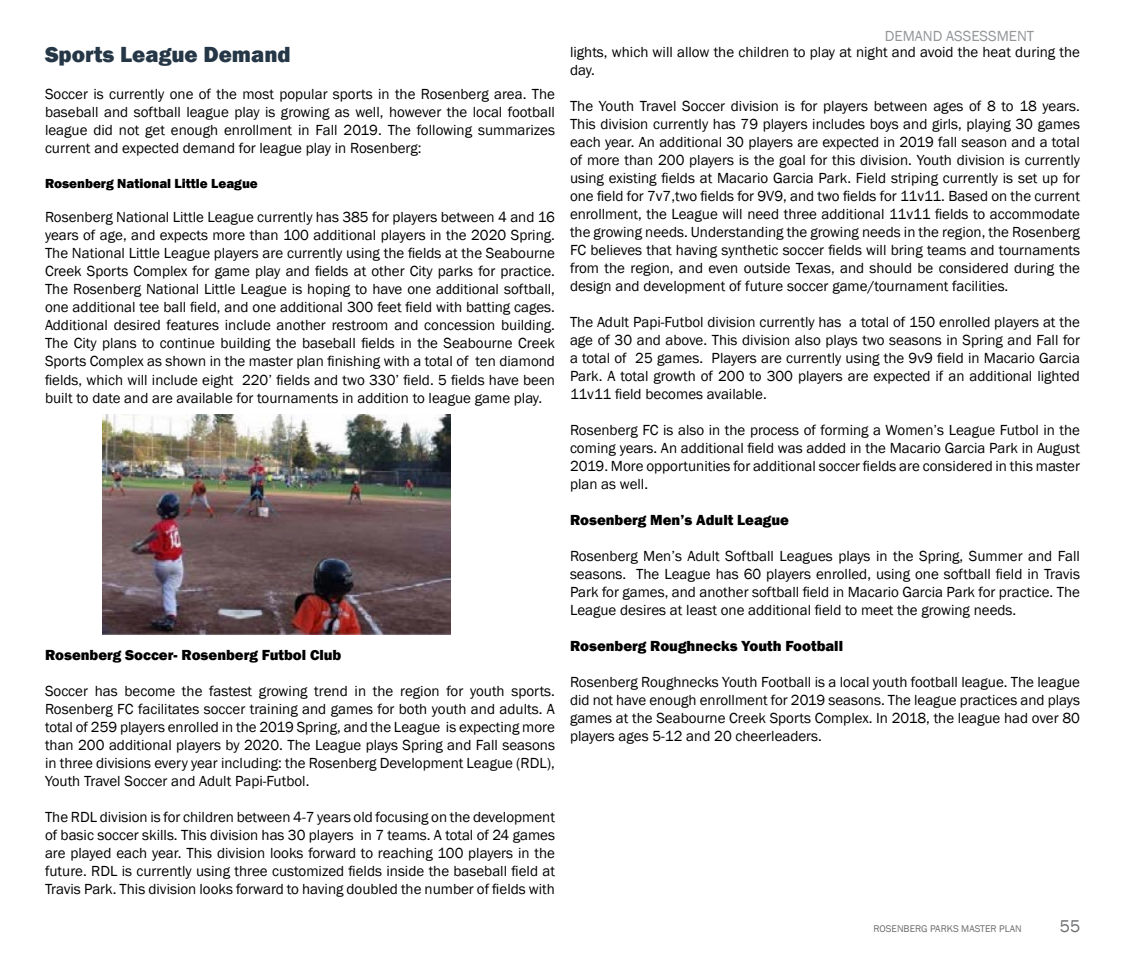
<style>
.page{position:relative;width:1125px;height:957px;background:#fff}
.page>*{position:absolute;margin:0;border:0;box-sizing:border-box;transform-origin:0 0}
.t1{font:800 22.5px "Franklin Gothic";color:#253746}
.t2{font:17.5px "Franklin Gothic";color:#6d6e71}
.t3{font:15px/18px "Franklin Gothic";color:#000;text-align:justify}
.t4{font:800 15px "Franklin Gothic";color:#000}
.t5{font:15px "Franklin Gothic";color:#939598}
.t6{font:800 13.5px "Franklin Gothic";color:#000}
.t7{font:10px "Franklin Gothic";color:#6d6e71}
</style>
<div class="page">
<img style="left:103px;top:414px;width:348px;height:220px">
<h1 class="t1" style="left:45px;top:40px;width:247px">Sports League Demand</h1>
<p class="t3" style="left:45px;top:85px;width:512px">Soccer is currently one of the most popular sports in the Rosenberg area. The baseball and softball league play is growing as well, however the local football league did not get enough enrollment in Fall 2019. The following summarizes current and expected demand for league play in Rosenberg:</p>
<p class="t6" style="left:45px;top:175px;width:214px">Rosenberg National Little League</p>
<p class="t3" style="left:45px;top:209px;width:512px">Rosenberg National Little League currently has 385 for players between 4 and 16 years of age, and expects more than 100 additional players in the 2020 Spring.<br>The National Little League players are currently using the fields at the Seabourne Creek Sports Complex for game play and fields at other City parks for practice.<br>The Rosenberg National Little League is hoping to have one additional softball, one additional tee ball field, and one additional 300 feet field with batting cages.<br>Additional desired features include another restroom and concession building.<br>The City plans to continue building the baseball fields in the Seabourne Creek Sports Complex as shown in the master plan finishing with a total of ten diamond fields, which will include eight 220’ fields and two 330’ field. 5 fields have been built to date and are available for tournaments in addition to league game play.</p>
<p class="t4" style="left:45px;top:645px;width:298px">Rosenberg Soccer- Rosenberg Futbol Club</p>
<p class="t3" style="left:45px;top:682px;width:512px">Soccer has become the fastest growing trend in the region for youth sports.<br>Rosenberg FC facilitates soccer training and games for both youth and adults. A total of 259 players enrolled in the 2019 Spring, and the League is expecting more than 200 additional players by 2020. The League plays Spring and Fall seasons in three divisions every year including: the Rosenberg Development League (RDL), Youth Travel Soccer and Adult Papi-Futbol.</p>
<p class="t3" style="left:45px;top:808px;width:512px">The RDL division is for children between 4-7 years old focusing on the development of basic soccer skills. This division has 30 players in 7 teams. A total of 24 games are played each year. This division looks forward to reaching 100 players in the future. RDL is currently using three customized fields inside the baseball field at Travis Park. This division looks forward to having doubled the number of fields with</p>
<p class="t5" style="left:885px;top:26px;width:151px">DEMAND ASSESSMENT</p>
<p class="t3" style="left:570px;top:43px;width:512px">lights, which will allow the children to play at night and avoid the heat during the day.</p>
<p class="t3" style="left:570px;top:97px;width:512px">The Youth Travel Soccer division is for players between ages of 8 to 18 years.<br>This division currently has 79 players includes boys and girls, playing 30 games each year. An additional 30 players are expected in 2019 fall season and a total of more than 200 players is the goal for this division. Youth division is currently using existing fields at Macario Garcia Park. Field striping currently is set up for one field for 7v7,two fields for 9V9, and two fields for 11v11. Based on the current enrollment, the League will need three additional 11v11 fields to accommodate the growing needs. Understanding the growing needs in the region, the Rosenberg FC believes that having synthetic soccer fields will bring teams and tournaments from the region, and even outside Texas, and should be considered during the design and development of future soccer game/tournament facilities.</p>
<p class="t3" style="left:570px;top:313px;width:512px">The Adult Papi-Futbol division currently has a total of 150 enrolled players at the age of 30 and above. This division also plays two seasons in Spring and Fall for a total of 25 games. Players are currently using the 9v9 field in Macario Garcia Park. A total growth of 200 to 300 players are expected if an additional lighted 11v11 field becomes available.</p>
<p class="t3" style="left:570px;top:421px;width:512px">Rosenberg FC is also in the process of forming a Women’s League Futbol in the coming years. An additional field was added in the Macario Garcia Park in August 2019. More opportunities for additional soccer fields are considered in this master plan as well.</p>
<p class="t4" style="left:570px;top:510px;width:220px">Rosenberg Men’s Adult League</p>
<p class="t3" style="left:570px;top:547px;width:512px">Rosenberg Men’s Adult Softball Leagues plays in the Spring, Summer and Fall seasons. The League has 60 players enrolled, using one softball field in Travis Park for games, and another softball field in Macario Garcia Park for practice. The League desires at least one additional field to meet the growing needs.</p>
<p class="t4" style="left:570px;top:636px;width:275px">Rosenberg Roughnecks Youth Football</p>
<p class="t3" style="left:570px;top:673px;width:512px">Rosenberg Roughnecks Youth Football is a local youth football league. The league did not have enough enrollment for 2019 seasons. The league practices and plays games at the Seabourne Creek Sports Complex. In 2018, the league had over 80 players ages 5-12 and 20 cheerleaders.</p>
<p class="t7" style="left:874px;top:922px;width:150px">ROSENBERG PARKS MASTER PLAN</p>
<p class="t2" style="left:1060px;top:914px;width:22px">55</p>
</div>
